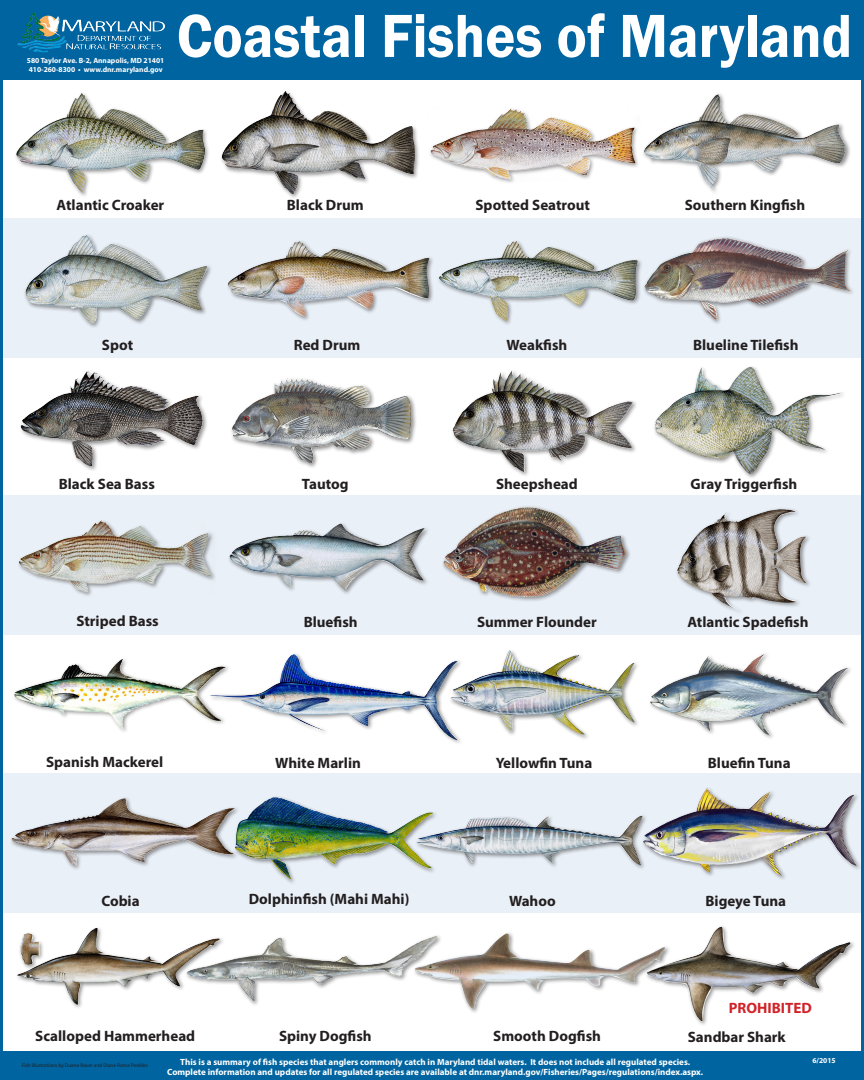
<style>
.page{position:relative;width:864px;height:1080px;background:#fff}
.page>*{position:absolute;margin:0;border:0;box-sizing:border-box;transform-origin:0 0}
.t1{font:600 63px "Franklin Gothic";color:#fff;scale:.9 1}
.t2{font:700 15px "Myriad Pro";color:#231f20}
.t3{font:700 15px "Myriad Pro";color:#d1232a}
.t4{font:700 9px/10.8px "Myriad Pro";color:#fff;text-align:center}
.t5{font:700 7.5px/9px "Myriad Pro";color:#fff}
.t6{font:5.25px "Myriad Pro";color:#231f20}
</style>
<div class="page">
<div style="left:0;top:1051px;width:864px;height:29px;background:#0064a0"></div>
<div style="left:0;top:1px;width:864px;height:79px;background:#0064a0"></div>
<img style="left:22px;top:14px;width:39px;height:26px">
<div style="left:0;top:774px;width:864px;height:139px;background:#e9f0f7"></div>
<div style="left:0;top:496px;width:864px;height:139px;background:#e9f0f7"></div>
<div style="left:0;top:218px;width:864px;height:139px;background:#e9f0f7"></div>
<img style="left:19px;top:520px;width:196px;height:76px">
<div style="left:441px;top:505px;width:190px;height:98px;background:#231f20;opacity:.5"></div>
<img style="left:478px;top:507px;width:52px;height:20px">
<div style="left:230px;top:376px;width:187px;height:93px;background:#231f20;opacity:.5"></div>
<img style="left:232px;top:378px;width:87px;height:85px">
<img style="left:221px;top:91px;width:197px;height:105px">
<img style="left:20px;top:371px;width:185px;height:97px">
<img style="left:16px;top:92px;width:191px;height:104px">
<div style="left:226px;top:239px;width:209px;height:83px;background:#231f20;opacity:.5"></div>
<img style="left:227px;top:241px;width:203px;height:75px">
<img style="left:14px;top:659px;width:194px;height:70px">
<img style="left:430px;top:108px;width:208px;height:74px">
<img style="left:643px;top:94px;width:203px;height:96px">
<div style="left:437px;top:239px;width:206px;height:87px;background:#231f20;opacity:.5"></div>
<img style="left:438px;top:240px;width:201px;height:81px">
<img style="left:210px;top:654px;width:239px;height:85px">
<img style="left:655px;top:367px;width:188px;height:108px">
<div style="left:451px;top:369px;width:187px;height:109px;background:#231f20;opacity:.5"></div>
<img style="left:452px;top:371px;width:63px;height:96px">
<img style="left:240px;top:797px;width:194px;height:83px">
<div style="left:414px;top:813px;width:234px;height:57px;background:#231f20;opacity:.5"></div>
<img style="left:424px;top:816px;width:210px;height:21px">
<div style="left:449px;top:648px;width:191px;height:92px;background:#231f20;opacity:.5"></div>
<img style="left:451px;top:651px;width:134px;height:84px">
<div style="left:9px;top:796px;width:231px;height:75px;background:#231f20;opacity:.5"></div>
<img style="left:12px;top:799px;width:109px;height:67px">
<div style="left:227px;top:522px;width:203px;height:73px;background:#231f20;opacity:.5"></div>
<img style="left:230px;top:524px;width:139px;height:66px">
<img style="left:443px;top:934px;width:202px;height:75px">
<div style="left:675px;top:507px;width:137px;height:109px;background:#231f20;opacity:.5"></div>
<img style="left:677px;top:509px;width:103px;height:74px">
<img style="left:17px;top:928px;width:167px;height:77px">
<div style="left:642px;top:236px;width:214px;height:89px;background:#231f20;opacity:.5"></div>
<img style="left:645px;top:238px;width:146px;height:82px">
<img style="left:26px;top:235px;width:182px;height:88px">
<div style="left:648px;top:652px;width:207px;height:89px;background:#231f20;opacity:.5"></div>
<img style="left:650px;top:652px;width:204px;height:74px">
<div style="left:184px;top:934px;width:259px;height:73px;background:#231f20;opacity:.5"></div>
<img style="left:187px;top:938px;width:244px;height:41px">
<img style="left:647px;top:927px;width:203px;height:94px">
<div style="left:641px;top:786px;width:221px;height:95px;background:#231f20;opacity:.5"></div>
<img style="left:643px;top:787px;width:139px;height:89px">
<p class="t5" style="left:27px;top:56px;width:139px">580 Taylor Ave. B-2, Annapolis, MD 21401<br>410-260-8300 • www.dnr.maryland.gov</p>
<p class="t1" style="left:177px;top:-3px;width:752px">Coastal Fishes of Maryland</p>
<p class="t2" style="left:57px;top:196px;width:109px">Atlantic Croaker</p>
<p class="t2" style="left:287px;top:196px;width:78px">Black Drum</p>
<p class="t2" style="left:476px;top:196px;width:116px">Spotted Seatrout</p>
<p class="t2" style="left:685px;top:196px;width:122px">Southern Kingfish</p>
<p class="t2" style="left:102px;top:335px;width:33px">Spot</p>
<p class="t2" style="left:294px;top:335px;width:68px">Red Drum</p>
<p class="t2" style="left:507px;top:335px;width:62px">Weakfish</p>
<p class="t2" style="left:693px;top:335px;width:107px">Blueline Tilefish</p>
<p class="t2" style="left:59px;top:474px;width:98px">Black Sea Bass</p>
<p class="t2" style="left:302px;top:474px;width:48px">Tautog</p>
<p class="t2" style="left:496px;top:474px;width:83px">Sheepshead</p>
<p class="t2" style="left:691px;top:474px;width:108px">Gray Triggerfish</p>
<p class="t2" style="left:76px;top:611px;width:84px">Striped Bass</p>
<p class="t2" style="left:477px;top:612px;width:121px">Summer Flounder</p>
<p class="t2" style="left:304px;top:612px;width:55px">Bluefish</p>
<p class="t2" style="left:687px;top:612px;width:123px">Atlantic Spadefish</p>
<p class="t2" style="left:46px;top:753px;width:119px">Spanish Mackerel</p>
<p class="t2" style="left:275px;top:753px;width:87px">White Marlin</p>
<p class="t2" style="left:496px;top:753px;width:98px">Yellowfin Tuna</p>
<p class="t2" style="left:708px;top:753px;width:84px">Bluefin Tuna</p>
<p class="t2" style="left:101px;top:891px;width:40px">Cobia</p>
<p class="t2" style="left:249px;top:889px;width:162px">Dolphinfish (Mahi Mahi)</p>
<p class="t2" style="left:509px;top:891px;width:48px">Wahoo</p>
<p class="t2" style="left:706px;top:891px;width:82px">Bigeye Tuna</p>
<p class="t3" style="left:729px;top:998px;width:84px">PROHIBITED</p>
<p class="t2" style="left:35px;top:1026px;width:161px">Scalloped Hammerhead</p>
<p class="t2" style="left:279px;top:1026px;width:94px">Spiny Dogfish</p>
<p class="t2" style="left:493px;top:1026px;width:109px">Smooth Dogfish</p>
<p class="t2" style="left:688px;top:1027px;width:100px">Sandbar Shark</p>
<p class="t6" style="left:22px;top:1062px;width:127px">Fish illustrations by Duane Raver and Diane Rome Peebles</p>
<p class="t4" style="left:167px;top:1056px;width:538px">This is a summary of fish species that anglers commonly catch in Maryland tidal waters. It does not include all regulated species.<br>Complete information and updates for all regulated species are available at dnr.maryland.gov/Fisheries/Pages/regulations/index.aspx.</p>
<p class="t5" style="left:812px;top:1056px;width:25px">6/2015</p>
</div>
